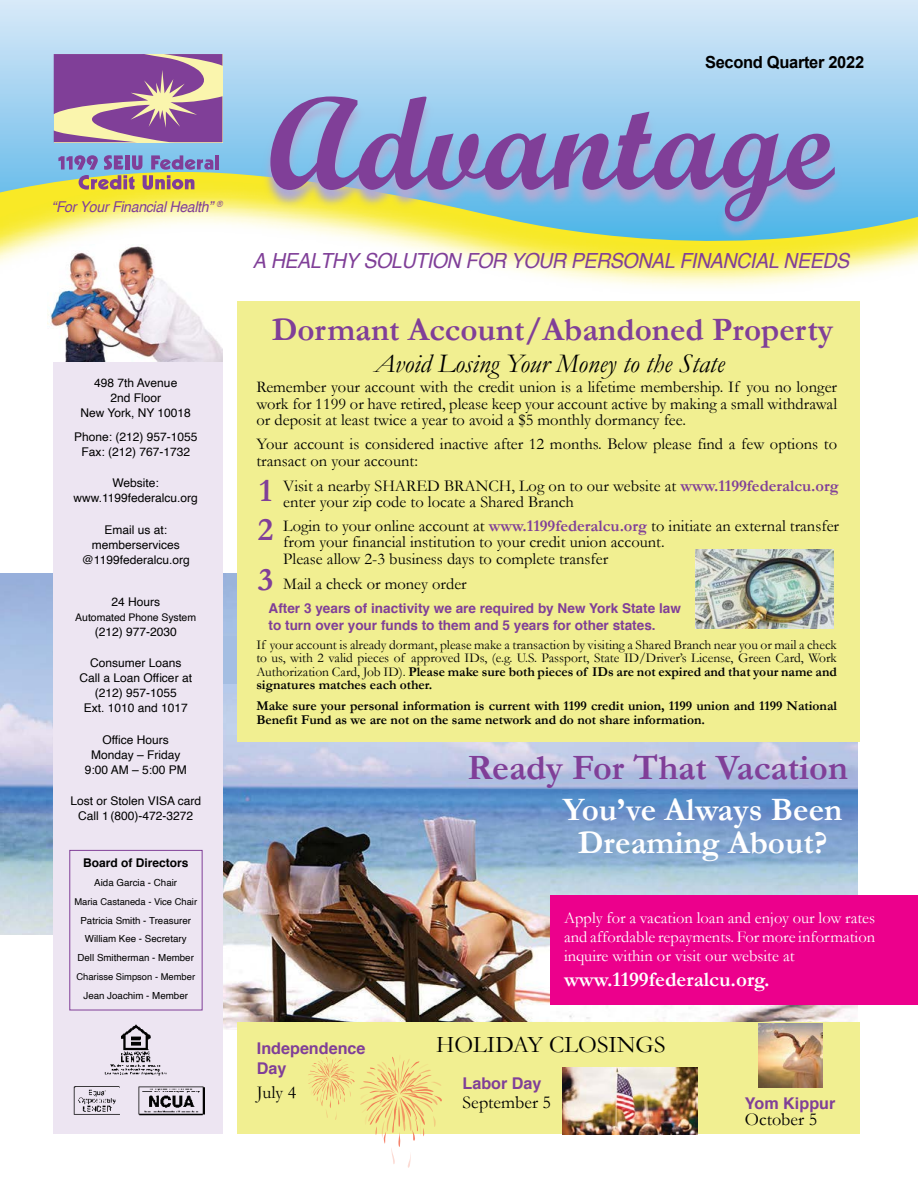
<style>
.page{position:relative;width:918px;height:1188px;background:#fff}
.page>*{position:absolute;margin:0;border:0;box-sizing:border-box;transform-origin:0 0}
.t1{font:132px "Script MT Bold";color:#803f98}
.t2{font:700 36px "Garamond";color:#803f98}
.t3{font:700 33px/39px "Garamond";color:#803f98}
.t4{font:700 33px/32.2px "Garamond";color:#fff;text-align:center}
.t5{font:italic 27px "Garamond";color:#000}
.t6{font:24px "Garamond";color:#000}
.t7{font:700 21px "Garamond";color:#fff}
.t8{font:italic 20.85px "Helvetica";letter-spacing:-.02em;color:#803f98;scale:.94 1}
.t9{font:18.15px "Garamond";color:#000}
.t10{font:700 16.65px "Arial";letter-spacing:-.02em;color:#000}
.t11{font:16.5px/16.5px "Garamond";color:#000}
.t12{font:16.5px/18.8px "Garamond";color:#fff;text-align:justify}
.t13{font:700 16.2px/19.8px "Helvetica";color:#803f98}
.t14{font:italic 15px "Helvetica";letter-spacing:-.02em;color:#803f98;scale:.94 1}
.t15{font:700 13.65px/16.5px "Helvetica";color:#803f98}
.t16{font:13.5px/13.5px "Garamond";color:#000;text-align:justify}
.t17{font:700 13.5px/13.5px "Garamond";color:#000}
.t18{font:12px/15px "Helvetica";color:#000;text-align:center}
.t19{font:700 12px "Helvetica";color:#000}
.t20{font:10.5px "Helvetica";letter-spacing:-.005em;color:#000}
.t21{font:9.75px/18.8px "Helvetica";color:#000;text-align:center}
.t22{font:9.3px "Helvetica";color:#000}
.s1{font-weight:700;color:#803f98}
.s2{font-weight:700}
</style>
<div class="page">
<img style="left:0;top:574px;width:858px;height:456px">
<div style="left:0;top:936px;width:67px;height:136px;background:#fff"></div>
<div style="left:214px;top:636px;width:30px;height:48px;background:#a5bee2"></div>
<div style="left:237px;top:301px;width:622px;height:441px;background:#f1ef91"></div>
<div style="left:238px;top:1023px;width:622px;height:111px;background:#f1ef91"></div>
<img style="left:48px;top:300px;width:175px;height:65px">
<img style="left:56px;top:271px;width:697px;height:29px">
<svg style="left:0;top:0;width:918px;height:271px;background:#cce2dd"></svg>
<svg style="left:54px;top:54px;width:160px;height:88px;background:#9f6e9d"></svg>
<svg style="left:58px;top:155px;width:155px;height:35px;background:#a19d94"></svg>
<img style="left:214px;top:32px;width:675px;height:254px">
<div style="left:54px;top:362px;width:169px;height:772px;background:#ede5f2"></div>
<img style="left:73px;top:1086px;width:47px;height:29px">
<img style="left:104px;top:1024px;width:63px;height:52px">
<img style="left:138px;top:1086px;width:66px;height:30px">
<div style="left:69px;top:850px;width:134px;height:160px;border:1px solid #813f98"></div>
<div style="left:551px;top:895px;width:367px;height:110px;background:#ec008c"></div>
<svg style="left:308px;top:1057px;width:134px;height:111px"></svg>
<img style="left:563px;top:1067px;width:134px;height:67px">
<img style="left:759px;top:1023px;width:64px;height:64px">
<img style="left:696px;top:549px;width:137px;height:80px">
<p class="t14" style="left:52px;top:194px;width:183px">“For Your Financial Health” <sup>®</sup></p>
<p class="t18" style="left:80px;top:375px;width:112px">498 7th Avenue<br>2nd Floor<br>New York, NY 10018</p>
<p class="t18" style="left:74px;top:429px;width:125px">Phone: (212) 957-1055<br>Fax: (212) 767-1732</p>
<p class="t18" style="left:73px;top:476px;width:126px">Website: www.1199federalcu.org</p>
<p class="t18" style="left:82px;top:522px;width:110px">Email us at: memberservices @1199federalcu.org</p>
<p class="t18" style="left:111px;top:594px;width:50px">24 Hours</p>
<p class="t20" style="left:75px;top:609px;width:122px">Automated Phone System</p>
<p class="t18" style="left:95px;top:624px;width:84px">(212) 977-2030</p>
<p class="t18" style="left:79px;top:656px;width:114px">Consumer Loans<br>Call a Loan Officer at (212) 957-1055<br>Ext. 1010 and 1017</p>
<p class="t18" style="left:85px;top:732px;width:104px">Office Hours<br>Monday – Friday<br>9:00 AM – 5:00 PM</p>
<p class="t18" style="left:70px;top:794px;width:132px">Lost or Stolen VISA card<br>Call 1 (800)-472-3272</p>
<p class="t19" style="left:83px;top:853px;width:107px">Board of Directors</p>
<p class="t21" style="left:94px;top:874px;width:84px">Aida Garcia - Chair</p>
<p class="t22" style="left:74px;top:894px;width:124px">Maria Castaneda - Vice Chair</p>
<p class="t21" style="left:78px;top:911px;width:118px">Patricia Smith - Treasurer<br>William Kee - Secretary<br>Dell Smitherman - Member</p>
<p class="t22" style="left:76px;top:969px;width:120px">Charisse Simpson - Member</p>
<p class="t21" style="left:83px;top:986px;width:106px">Jean Joachim - Member</p>
<p class="t10" style="left:705px;top:51px;width:161px">Second Quarter 2022</p>
<h1 class="t1" style="left:268px;top:63px;width:567px">Advantage</h1>
<p class="t8" style="left:253px;top:244px;width:636px">A HEALTHY SOLUTION FOR YOUR PERSONAL FINANCIAL NEEDS</p>
<h3 class="t3" style="left:272px;top:309px;width:563px">Dormant Account/Abandoned Property</h3>
<p class="t11" style="left:256px;top:379px;width:582px;text-align:justify">Remember your account with the credit union is a lifetime membership. If you no longer work for 1199 or have retired, please keep your account active by making a small withdrawal or deposit at least twice a year to avoid a $5 monthly dormancy fee.</p>
<p class="t11" style="left:256px;top:436px;width:582px">Your account is considered inactive after 12 months. Below please find a few options to transact on your account:</p>
<h3 class="t5" style="left:375px;top:347px;width:351px">Avoid Losing Your Money to the State</h3>
<p class="t11" style="left:283px;top:477px;width:557px">Visit a nearby SHARED BRANCH, Log on to our website at <span class="s1">www.1199federalcu.org </span>enter your zip code to locate a Shared Branch</p>
<p class="t11" style="left:283px;top:517px;width:557px">Login to your online account at <span class="s1">www.1199federalcu.org</span> to initiate an external transfer from your financial institution to your credit union account.<br>Please allow 2-3 business days to complete transfer</p>
<p class="t11" style="left:283px;top:575px;width:185px">Mail a check or money order</p>
<p class="t15" style="left:269px;top:600px;width:414px">After 3 years of inactivity we are required by New York State law to turn over your funds to them and 5 years for other states.</p>
<h3 class="t3" style="left:258px;top:471px;width:17px">1<br>2</h3>
<h3 class="t3" style="left:258px;top:559px;width:17px">3</h3>
<p class="t16" style="left:256px;top:638px;width:582px">If your account is already dormant, please make a transaction by visiting a Shared Branch near you or mail a check to us, with 2 valid pieces of approved IDs, (e.g. U.S. Passport, State ID/Driver’s License, Green Card, Work Authorization Card, Job ID). <span class="s2">Please make sure both pieces of IDs are not expired and that your name and signatures matches each other.</span></p>
<p class="t17" style="left:256px;top:699px;width:582px">Make sure your personal information is current with 1199 credit union, 1199 union and 1199 National<br>Benefit Fund as we are not on the same network and do not share information.</p>
<h2 class="t2" style="left:467px;top:746px;width:382px">Ready For That Vacation</h2>
<h3 class="t4" style="left:563px;top:793px;width:281px">You’ve Always Been<br>Dreaming About?</h3>
<p class="t13" style="left:257px;top:1039px;width:110px">Independence<br>Day</p>
<p class="t9" style="left:257px;top:1081px;width:41px">July 4</p>
<p class="t12" style="left:564px;top:909px;width:313px">Apply for a vacation loan and enjoy our low rates and affordable repayments. For more information inquire within or visit our website at</p>
<p class="t7" style="left:564px;top:966px;width:207px">www.1199federalcu.org.</p>
<h3 class="t6" style="left:436px;top:1030px;width:231px">HOLIDAY CLOSINGS</h3>
<p class="t13" style="left:463px;top:1073px;width:81px">Labor Day</p>
<p class="t9" style="left:463px;top:1092px;width:90px">September 5</p>
<p class="t13" style="left:745px;top:1093px;width:92px">Yom Kippur</p>
<p class="t9" style="left:745px;top:1109px;width:74px">October 5</p>
</div>
